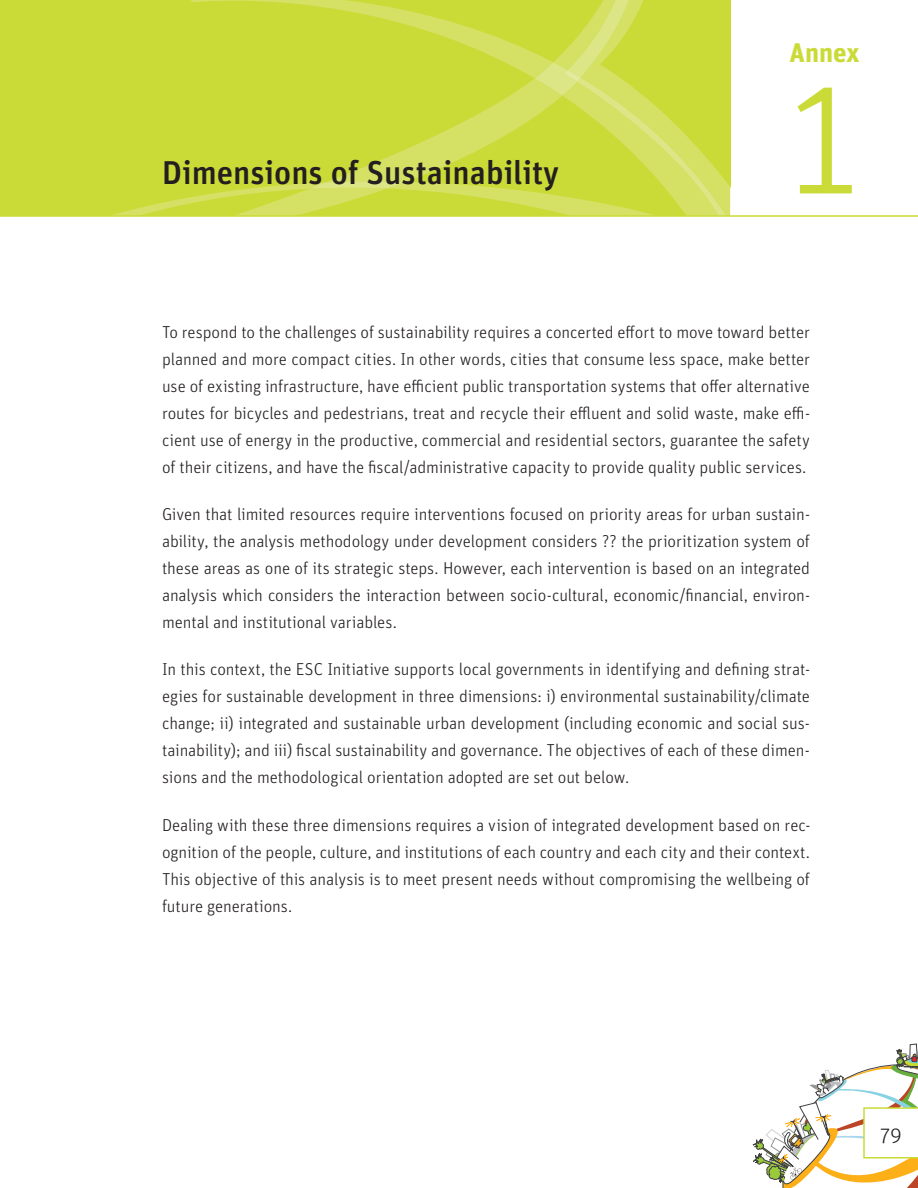
<style>
.page{position:relative;width:918px;height:1188px;background:#fff}
.page>*{position:absolute;margin:0;border:0;box-sizing:border-box;transform-origin:0 0}
.t1{font:300 165px "Unit";color:#cadb37}
.t2{font:500 33px "Unit";color:#231f20}
.t3{font:27px "Unit Bold LF";color:#cadb37}
.t4{font:300 21px "Unit";color:#231f20}
.t5{font:300 17.25px/27px "Unit";letter-spacing:-.005em;color:#231f20;text-align:justify}
</style>
<div class="page">
<div style="left:0;top:0;width:730px;height:216px;background:#cadb37"></div>
<svg style="left:753px;top:1044px;width:165px;height:144px"></svg>
<svg style="left:113px;top:0;width:618px;height:215px"></svg>
<svg style="left:564px;top:70px;width:17px;height:12px"></svg>
<hr style="left:0;top:215px;width:918px;height:2px;background:#cadb37">
<h2 class="t2" style="left:162px;top:159px;width:399px">Dimensions of Sustainability</h2>
<h3 class="t3" style="left:790px;top:43px;width:72px">Annex</h3>
<h1 class="t1" style="left:788px;top:77px;width:73px">1</h1>
<p class="t5" style="left:162px;top:321px;width:650px">To respond to the challenges of sustainability requires a concerted effort to move toward better planned and more compact cities. In other words, cities that consume less space, make better use of existing infrastructure, have efficient public transportation systems that offer alternative routes for bicycles and pedestrians, treat and recycle their effluent and solid waste, make effi&shy;cient use of energy in the productive, commercial and residential sectors, guarantee the safety of their citizens, and have the fiscal/administrative capacity to provide quality public services.</p>
<p class="t5" style="left:162px;top:503px;width:650px">Given that limited resources require interventions focused on priority areas for urban sustain&shy;ability, the analysis methodology under development considers ?? the prioritization system of these areas as one of its strategic steps. However, each intervention is based on an integrated analysis which considers the interaction between socio-cultural, economic/financial, environ&shy;mental and institutional variables.</p>
<p class="t5" style="left:162px;top:658px;width:650px">In this context, the ESC Initiative supports local governments in identifying and defining strat&shy;egies for sustainable development in three dimensions: i) environmental sustainability/climate change; ii) integrated and sustainable urban development (including economic and social sus&shy;tainability); and iii) fiscal sustainability and governance. The objectives of each of these dimen&shy;sions and the methodological orientation adopted are set out below.</p>
<p class="t5" style="left:162px;top:813px;width:650px">Dealing with these three dimensions requires a vision of integrated development based on rec&shy;ognition of the people, culture, and institutions of each country and each city and their context.<br>This objective of this analysis is to meet present needs without compromising the wellbeing of future generations.</p>
<p class="t4" style="left:880px;top:1127px;width:23px">79</p>
</div>
